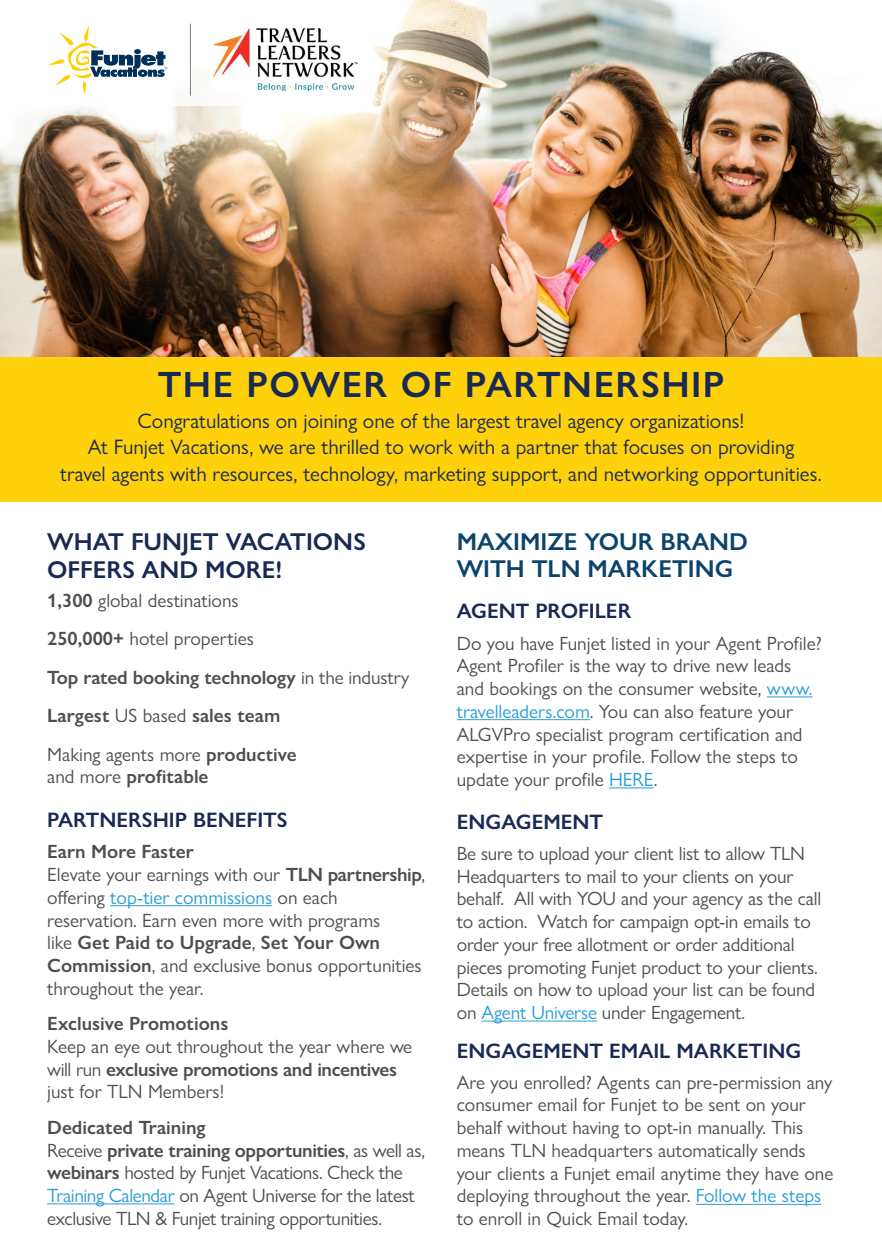
<style>
.page{position:relative;width:882px;height:1260px;background:#fff}
.page>*{position:absolute;margin:0;border:0;box-sizing:border-box;transform-origin:0 0}
.t1{font:600 36.75px "Gill Sans Nova";letter-spacing:.04em;color:#182a53}
.t2{font:600 24.5px/28px "Gill Sans Nova";color:#182a53}
.t3{font:600 24.5px/26.2px "Gill Sans Nova";color:#0b436a}
.t4{font:21px/26.2px "Gill Sans Nova";color:#182a53;text-align:center}
.t5{font:600 21px "Gill Sans Nova";color:#182a53}
.t6{font:19.25px/22.8px "Gill Sans Nova";color:#4e4e4f}
.t7{font:19.25px/22.8px "Gill Sans Nova";letter-spacing:-.01em;color:#4f4e50}
.t8{font:19.25px/22.8px "Gill Sans Nova";letter-spacing:-.02em;color:#4e4e4f}
.t9{font:600 19.25px "Gill Sans Nova";color:#4e4e4f}
.s1{font-weight:600}
.s2{font-weight:400}
.s3{color:#299cd7}
.s4{color:#279ed9}
</style>
<div class="page">
<img style="left:0;top:0;width:882px;height:357px">
<div style="left:0;top:13px;width:366px;height:93px;background:#fff"></div>
<div style="left:0;top:357px;width:882px;height:145px;background:#fed10a"></div>
<hr style="left:110px;top:905px;width:162px;height:1px;background:#299cd7">
<hr style="left:47px;top:1203px;width:127px;height:1px;background:#299cd7">
<hr style="left:767px;top:696px;width:46px;height:1px;background:#279ed9">
<hr style="left:457px;top:719px;width:133px;height:1px;background:#279ed9">
<hr style="left:609px;top:787px;width:45px;height:1px;background:#299cd7">
<hr style="left:696px;top:1204px;width:125px;height:1px;background:#299cd7">
<hr style="left:482px;top:1021px;width:115px;height:1px;background:#279ed9">
<img style="left:213px;top:28px;width:145px;height:63px">
<hr style="left:190px;top:24px;width:1px;height:72px;background:#000">
<svg style="left:48px;top:25px;width:119px;height:71px"></svg>
<h1 class="t1" style="left:158px;top:361px;width:568px">THE POWER OF PARTNERSHIP</h1>
<p class="t4" style="left:60px;top:408px;width:763px">Congratulations on joining one of the largest travel agency organizations!<br>At Funjet Vacations, we are thrilled to work with a partner that focuses on providing<br>travel agents with resources, technology, marketing support, and networking opportunities.</p>
<p class="t2" style="left:47px;top:528px;width:320px">WHAT FUNJET VACATIONS<br>OFFERS AND MORE!</p>
<p class="t6" style="left:47px;top:581px;width:364px;line-height:38.5px"><span class="s1">1,300</span> global destinations<br><span class="s1">250,000+</span> hotel properties<br><span class="s1">Top rated booking technology</span> in the industry<br><span class="s1">Largest</span> US based <span class="s1">sales team<br></span>Making agents more <span class="s1">productive</span></p>
<p class="t9" style="left:47px;top:765px;width:163px"><span class="s2">and more</span> profitable</p>
<p class="t5" style="left:47px;top:807px;width:242px">PARTNERSHIP BENEFITS</p>
<p class="t6" style="left:47px;top:840px;width:379px"><span class="s1">Earn More Faster<br></span>Elevate your earnings with our <span class="s1">TLN partnership</span>, offering <span class="s3">top-tier commissions</span> on each reservation. Earn even more with programs<br>like <span class="s1">Get Paid to Upgrade</span>, <span class="s1">Set Your Own Commission</span>, and exclusive bonus opportunities throughout the year.</p>
<p class="t9" style="left:47px;top:1012px;width:183px">Exclusive Promotions</p>
<p class="t6" style="left:47px;top:1035px;width:367px">Keep an eye out throughout the year where we will run <span class="s1">exclusive promotions and incentives </span>just for TLN Members!</p>
<p class="t8" style="left:47px;top:1116px;width:380px"><span class="s1">Dedicated Training<br></span>Receive <span class="s1">private training opportunities</span>, as well as, <span class="s1">webinars</span> hosted by Funjet Vacations. Check the <span class="s3">Training Calendar</span> on Agent Universe for the latest exclusive TLN &amp; Funjet training opportunities.</p>
<p class="t3" style="left:457px;top:529px;width:293px">MAXIMIZE YOUR BRAND<br>WITH TLN MARKETING</p>
<p class="t5" style="left:457px;top:598px;width:176px">AGENT PROFILER</p>
<p class="t6" style="left:457px;top:631px;width:367px">Do you have Funjet listed in your Agent Profile?<br>Agent Profiler is the way to drive new leads and bookings on the consumer website, <span class="s4">www. travelleaders.com</span>. You can also feature your ALGVPro specialist program certification and expertise in your profile. Follow the steps to update your profile <span class="s3">HERE</span>.</p>
<p class="t5" style="left:457px;top:808px;width:148px">ENGAGEMENT</p>
<p class="t7" style="left:457px;top:842px;width:366px">Be sure to upload your client list to allow TLN Headquarters to mail to your clients on your behalf. All with YOU and your agency as the call to action. Watch for campaign opt-in emails to order your free allotment or order additional pieces promoting Funjet product to your clients.<br>Details on how to upload your list can be found on <span class="s4">Agent Universe</span> under Engagement.</p>
<p class="t5" style="left:457px;top:1038px;width:346px">ENGAGEMENT EMAIL MARKETING</p>
<p class="t7" style="left:457px;top:1071px;width:378px">Are you enrolled? Agents can pre-permission any consumer email for Funjet to be sent on your behalf without having to opt-in manually. This means TLN headquarters automatically sends your clients a Funjet email anytime they have one deploying throughout the year. <span class="s3">Follow the steps </span>to enroll in Quick Email today.</p>
</div>
